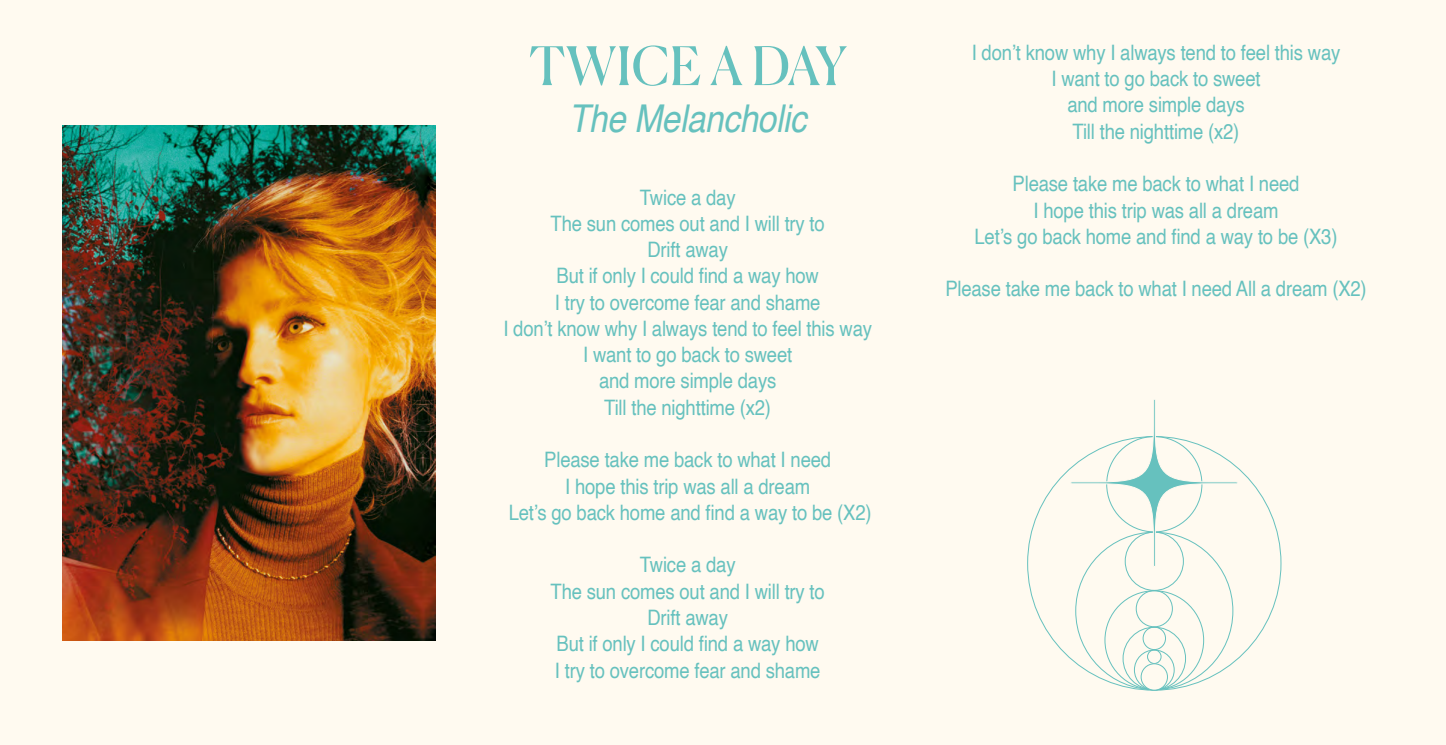
<style>
.page{position:relative;width:1446px;height:745px;background:#fff}
.page>*{position:absolute;margin:0;border:0;box-sizing:border-box;transform-origin:0 0}
.t1{font:53px "Canela";letter-spacing:.005em;color:#66c1be;scale:.95 1}
.t2{font:italic 38.25px "Helvetica";letter-spacing:-.01em;color:#66c1be;scale:.87 1}
.t3{font:21.25px/26.2px "Helvetica";letter-spacing:-.01em;color:#66c1be;text-align:center;scale:.87 1}
</style>
<div class="page">
<div style="left:0;top:0;width:1446px;height:744px;background:#fffaf0"></div>
<div style="left:1134px;top:649px;width:40px;height:40px;border:1px solid #66c1be;border-radius:50%"></div>
<div style="left:1136px;top:590px;width:37px;height:36px;border:1px solid #66c1be;border-radius:50%"></div>
<div style="left:1142px;top:626px;width:24px;height:23px;border:1px solid #66c1be;border-radius:50%"></div>
<div style="left:1147px;top:649px;width:14px;height:14px;border:1px solid #66c1be;border-radius:50%"></div>
<div style="left:1141px;top:663px;width:26px;height:26px;background:#fffaf0;border-radius:50%"></div>
<div style="left:1140px;top:663px;width:28px;height:27px;border:1px solid #66c1be;border-radius:50%"></div>
<svg style="left:1070px;top:399px;width:168px;height:168px"></svg>
<img style="left:62px;top:125px;width:374px;height:515px">
<h1 class="t1" style="left:529px;top:25px;width:335px">TWICE A DAY</h1>
<h2 class="t2" style="left:569px;top:89px;width:275px">The Melancholic</h2>
<p class="t3" style="left:503px;top:184px;width:425px">Twice a day<br>The sun comes out and I will try to<br>Drift away<br>But if only I could find a way how<br>I try to overcome fear and shame<br>I don’t know why I always tend to feel this way<br>I want to go back to sweet<br>and more simple days<br>Till the nighttime (x2)</p>
<p class="t3" style="left:509px;top:447px;width:419px">Please take me back to what I need<br>I hope this trip was all a dream<br>Let’s go back home and find a way to be (X2)</p>
<p class="t3" style="left:550px;top:552px;width:317px">Twice a day<br>The sun comes out and I will try to<br>Drift away<br>But if only I could find a way how<br>I try to overcome fear and shame</p>
<p class="t3" style="left:972px;top:40px;width:425px">I don’t know why I always tend to feel this way<br>I want to go back to sweet<br>and more simple days<br>Till the nighttime (x2)</p>
<p class="t3" style="left:974px;top:171px;width:419px">Please take me back to what I need<br>I hope this trip was all a dream<br>Let’s go back home and find a way to be (X3)</p>
<p class="t3" style="left:945px;top:276px;width:486px">Please take me back to what I need All a dream (X2)</p>
</div>
